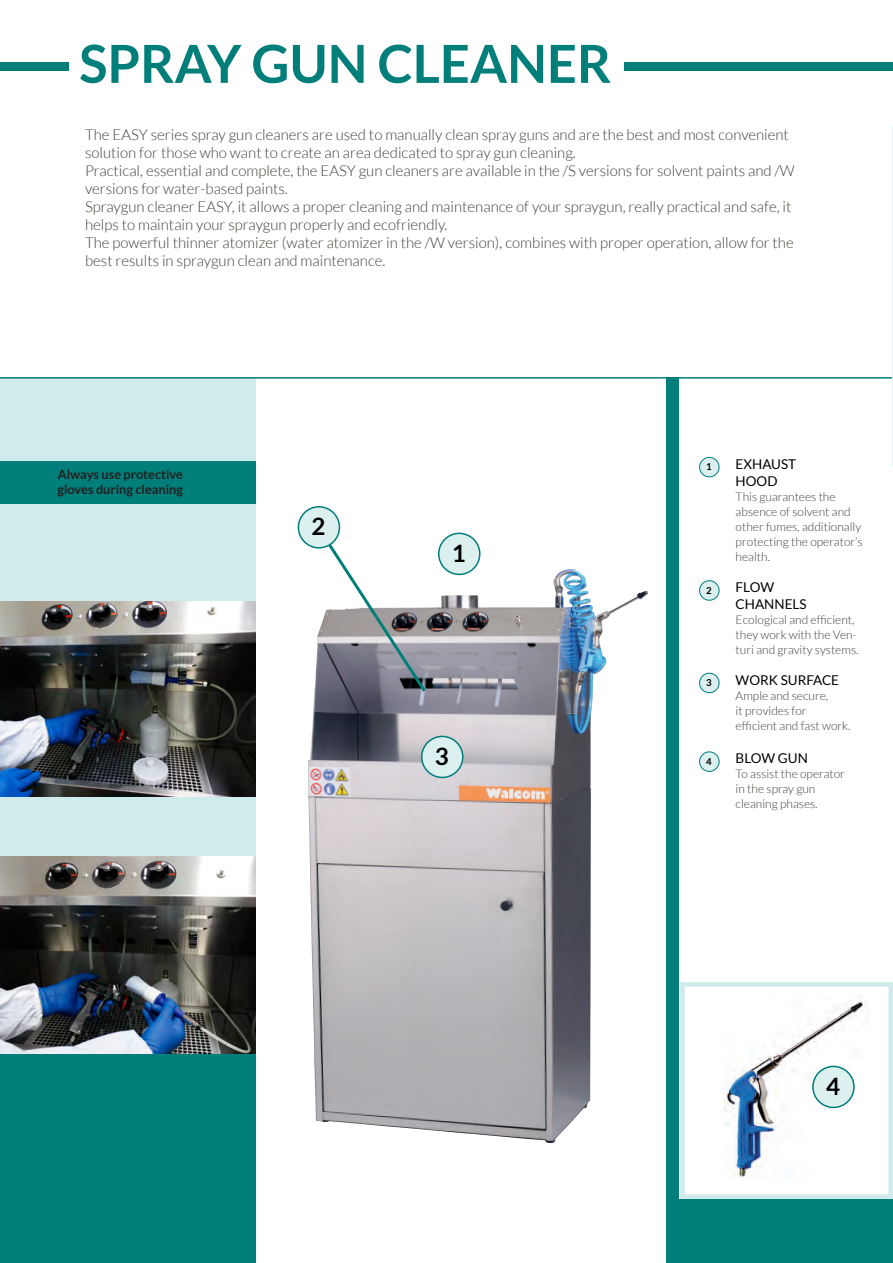
<style>
.page{position:relative;width:893px;height:1263px;background:#fff}
.page>*{position:absolute;margin:0;border:0;box-sizing:border-box;transform-origin:0 0}
.t1{font:700 52.5px "Lato";color:#007e7a}
.t2{font:700 24px "Lato";color:#000001}
.t3{font:300 15px/18px "Lato";color:#3a4335}
.t4{font:13.5px "Lato";color:#000001}
.t5{font:700 12.75px "Lato";color:#231f20}
.t6{font:300 12px/15px "Lato";color:#3a4335}
.t7{font:700 9.6px "Lato";color:#000001}
</style>
<div class="page">
<div style="left:0;top:63px;width:893px;height:8px;background:#007e7a"></div>
<img style="left:308px;top:569px;width:340px;height:574px">
<svg style="left:325px;top:540px;width:104px;height:155px"></svg>
<div style="left:439px;top:533px;width:41px;height:41px;background:#dbf0ef;border-radius:50%"></div>
<div style="left:438px;top:533px;width:42px;height:42px;border:2px solid #007e7a;border-radius:50%"></div>
<div style="left:666px;top:1199px;width:227px;height:64px;background:#007e7a"></div>
<div style="left:700px;top:457px;width:19px;height:20px;background:#dbf0ef;border-radius:50%"></div>
<div style="left:699px;top:457px;width:20px;height:20px;border:1px solid #007e7a;border-radius:50%"></div>
<div style="left:700px;top:581px;width:19px;height:19px;background:#dbf0ef;border-radius:50%"></div>
<div style="left:699px;top:580px;width:20px;height:21px;border:1px solid #007e7a;border-radius:50%"></div>
<div style="left:700px;top:673px;width:19px;height:20px;background:#dbf0ef;border-radius:50%"></div>
<div style="left:699px;top:673px;width:20px;height:20px;border:1px solid #007e7a;border-radius:50%"></div>
<div style="left:700px;top:752px;width:19px;height:19px;background:#dbf0ef;border-radius:50%"></div>
<div style="left:699px;top:751px;width:20px;height:21px;border:1px solid #007e7a;border-radius:50%"></div>
<div style="left:0;top:378px;width:255px;height:885px;background:#d0ebec"></div>
<div style="left:0;top:461px;width:255px;height:43px;background:#007e7a"></div>
<div style="left:0;top:1008px;width:255px;height:255px;background:#007e7a"></div>
<hr style="left:0;top:377px;width:893px;height:2px;background:#007e7a">
<div style="left:680px;top:982px;width:213px;height:217px;border:4px solid #d0ebec"></div>
<div style="left:298px;top:507px;width:41px;height:41px;background:#dbf0ef;border-radius:50%"></div>
<div style="left:298px;top:506px;width:42px;height:43px;border:2px solid #007e7a;border-radius:50%"></div>
<div style="left:422px;top:736px;width:41px;height:41px;background:#dbf0ef;border-radius:50%"></div>
<div style="left:421px;top:736px;width:42px;height:42px;border:2px solid #007e7a;border-radius:50%"></div>
<img style="left:725px;top:997px;width:141px;height:183px">
<div style="left:813px;top:1066px;width:41px;height:41px;background:#dbf0ef;border-radius:50%"></div>
<div style="left:812px;top:1066px;width:43px;height:42px;border:2px solid #007e7a;border-radius:50%"></div>
<hr style="left:892px;top:127px;width:1px;height:340px;background:#e7f5f4">
<img style="left:0;top:857px;width:255px;height:196px">
<img style="left:0;top:602px;width:255px;height:194px">
<div style="left:666px;top:377px;width:13px;height:886px;background:#007e7a"></div>
<div style="left:69px;top:41px;width:555px;height:46px;background:#fff"></div>
<p class="t1" style="left:79px;top:34px;width:534px">SPRAY GUN CLEANER</p>
<p class="t3" style="left:85px;top:125px;width:705px">The EASY series spray gun cleaners are used to manually clean spray guns and are the best and most convenient solution for those who want to create an area dedicated to spray gun cleaning.</p>
<p class="t3" style="left:85px;top:161px;width:711px">Practical, essential and complete, the EASY gun cleaners are available in the /S versions for solvent paints and /W versions for water-based paints.</p>
<p class="t3" style="left:85px;top:197px;width:708px">Spraygun cleaner EASY, it allows a proper cleaning and maintenance of your spraygun, really practical and safe, it helps to maintain your spraygun properly and ecofriendly.</p>
<p class="t3" style="left:85px;top:233px;width:710px">The powerful thinner atomizer (water atomizer in the /W version), combines with proper operation, allow for the best results in spraygun clean and maintenance.</p>
<p class="t5" style="left:58px;top:467px;width:127px">Always use protective</p>
<p class="t5" style="left:58px;top:482px;width:127px">gloves during cleaning</p>
<p class="t2" style="left:311px;top:513px;width:15px">2</p>
<p class="t2" style="left:452px;top:539px;width:15px">1</p>
<p class="t2" style="left:435px;top:742px;width:15px">3</p>
<p class="t7" style="left:706px;top:461px;width:7px">1</p>
<p class="t7" style="left:706px;top:585px;width:7px">2</p>
<p class="t7" style="left:706px;top:677px;width:7px">3</p>
<p class="t7" style="left:706px;top:756px;width:7px">4</p>
<p class="t4" style="left:736px;top:457px;width:62px">EXHAUST</p>
<p class="t4" style="left:736px;top:473px;width:43px">HOOD</p>
<p class="t6" style="left:736px;top:489px;width:129px">This guarantees the absence of solvent and other fumes, additionally protecting the operator’s health.</p>
<p class="t4" style="left:736px;top:580px;width:40px">FLOW</p>
<p class="t4" style="left:736px;top:596px;width:72px">CHANNELS</p>
<p class="t6" style="left:736px;top:612px;width:124px">Ecological and efficient, they work with the Ven&shy;turi and gravity systems.</p>
<p class="t4" style="left:736px;top:673px;width:105px">WORK SURFACE</p>
<p class="t6" style="left:736px;top:689px;width:94px">Ample and secure,</p>
<p class="t6" style="left:736px;top:704px;width:72px">it provides for</p>
<p class="t6" style="left:736px;top:719px;width:116px">efficient and fast work.</p>
<p class="t4" style="left:736px;top:751px;width:74px">BLOW GUN</p>
<p class="t6" style="left:736px;top:767px;width:111px">To assist the operator</p>
<p class="t6" style="left:736px;top:782px;width:81px">in the spray gun</p>
<p class="t6" style="left:736px;top:797px;width:84px">cleaning phases.</p>
<p class="t2" style="left:826px;top:1072px;width:15px">4</p>
</div>
